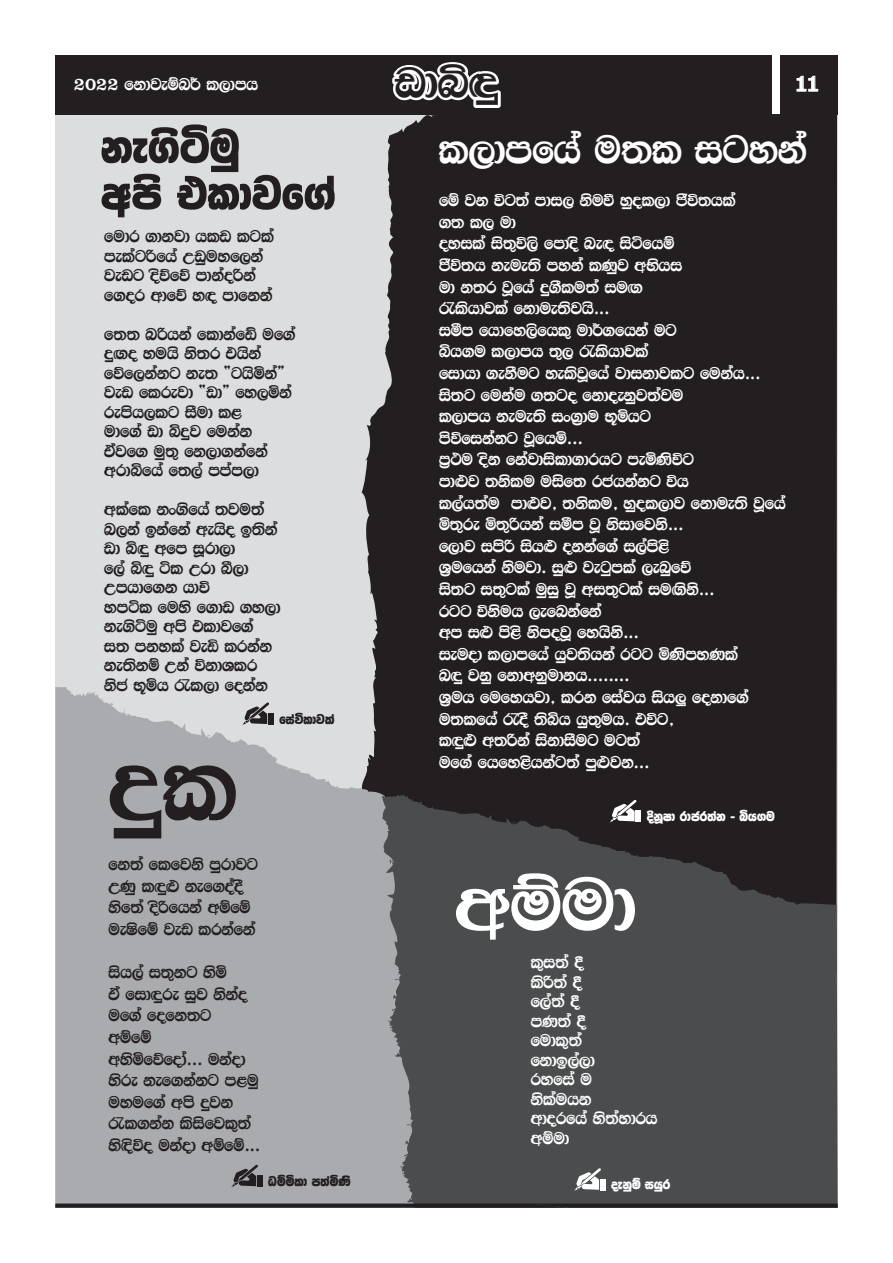
<style>
.page{position:relative;width:893px;height:1263px;background:#fff}
.page>*{position:absolute;margin:0;border:0;box-sizing:border-box;transform-origin:0 0}
.t1{font:105.3px "FM Emaneex";color:#231f20}
.t2{font:80.4px "FM Emaneex";color:#fff;scale:1.05 1}
.t3{font:51.6px "FM Basurux";color:#231f20}
.t4{font:45.75px "FM Emaneex";color:#231f20;scale:1.06 1}
.t5{font:42px "FM Emaneex";color:#fff}
.t6{font:24px "FM Emaneex";color:#fff}
.t7{font:18px/21.6px "FM Emaneex";color:#fff}
.t8{font:18px/19.5px "FM Emaneex";color:#231f20}
.t9{font:15px "FM Basurux";color:#fff}
.t10{font:15px "FM Basurux";color:#231f20}
</style>
<div class="page">
<div style="left:55px;top:114px;width:783px;height:1087px;background:#dcdddf"></div>
<div style="left:361px;top:114px;width:476px;height:680px;background:#231f20"></div>
<svg style="left:55px;top:687px;width:500px;height:516px;fill:#aaabaf"></svg>
<svg style="left:379px;top:794px;width:459px;height:409px;fill:#4b4c4d"></svg>
<div style="left:268px;top:713px;width:5px;height:12px;background:#231f20"></div>
<svg style="left:242px;top:702px;width:27px;height:23px"></svg>
<div style="left:600px;top:1179px;width:5px;height:11px;background:#fff"></div>
<svg style="left:574px;top:1168px;width:27px;height:23px"></svg>
<div style="left:636px;top:810px;width:5px;height:12px;background:#fff"></div>
<svg style="left:610px;top:800px;width:26px;height:22px"></svg>
<div style="left:257px;top:1175px;width:5px;height:12px;background:#231f20"></div>
<svg style="left:231px;top:1164px;width:27px;height:23px"></svg>
<div style="left:780px;top:55px;width:58px;height:60px;background:#231f20"></div>
<div style="left:55px;top:55px;width:717px;height:60px;background:#231f20"></div>
<svg style="left:797px;top:76px;width:21px;height:15px"></svg>
<svg style="left:392px;top:62px;width:109px;height:46px"></svg>
<svg style="left:55px;top:1203px;width:783px;height:5px"></svg>
<p class="t7" style="left:74px;top:73px;width:186px">2022 fkdjeïn¾ l,dmh</p>
<h3 class="t4" style="left:395px;top:58px;width:99px">vdì÷</h3>
<h3 class="t6" style="left:796px;top:70px;width:25px">11</h3>
<h3 class="t3" style="left:101px;top:118px;width:169px">ke.sáuq</h3>
<h3 class="t5" style="left:439px;top:127px;width:369px">l,dmfha u;l igyka</h3>
<h3 class="t3" style="left:101px;top:165px;width:236px">wmstldjf.a</h3>
<p class="t7" style="left:439px;top:189px;width:348px">fï jk úg;a mdi, ksuù yqol,d cSú;hla<br>.; l, ud<br>oyila is;=ú,sfmdosne`o isáfhï<br>cSú;h keue;smyka lKqj wNshi<br>ud k;r jQfha ÿ.Slu;a iu`.<br>/lshdjla fkdue;sjhs'''<br>ióm fhdfy,sfhl= ud¾.fhka ug<br>ìh.u l,dmh ;=, /lshdjla<br>fidhd .ekSug yelsjQfha jdikdjlg fukah''' is;g fukau .;go fkdoekqj;aju<br>l,dmh keue;six.%du N+ñhg<br>msúfikakg jQfhñ'''<br>m%:u osk fkajdisld.drhg meñKsúg<br>md¿j ;kslu uisf; rchkakg úh<br>l,ah;au md¿j" ;kslu" yqol,dj fkdue;sjQfha ñ;=re ñ;=ßhka ióm jQksidfjks'''<br>f,dj imsß ish¿ okkaf.a i,ams&lt;s<br>Y%ufhka ksujd' iq¿ jegqmla ,enqfõ<br>is;g i;=gla uqiqjQwi;=gla iu`.sks'''<br>rgg úksuh ,efnkafka<br>wm i¿ ms&lt;sksmojQfyhsks'''<br>ieuod l,dmfha hqj;shka rgg ñKsmyKla<br>n`ÿ jkqfkdwkqudkh''''''''<br>Y%uh fufyhjd" lrk fiajh ish¨ fokdf.a u;lfha /oS;sìh hq;=uh' túg"<br>l`ÿ¿ w;ßka iskdiSug ug;a<br>uf.a fhfy&lt;shkag;a mq¿jk'''</p>
<p class="t8" style="left:104px;top:227px;width:171px">fudr .dkjd hlv lgla melagßfha Wvquyf,ka jevg osõfõ mdkaoßka f.or wdfõ y`o mdfkka</p>
<p class="t8" style="left:104px;top:324px;width:193px">f;; nßhka fldkafâ uf.a ÿ`.o yuhsks;r thska fõf,kakg ke; —ghsñka˜ jev flrejd —vd˜ fy,ñka remsh,lg iSud l&lt;<br>udf.a vd ìÿj fukak tajf. uq;= fk,d.kafka wrdìfha f;,a mmam,d</p>
<p class="t8" style="left:104px;top:499px;width:178px">wlafl kx.sfha ;ju;a n,ka bkafka wehso b;ska vd ì`ÿ wfm iQrd,d<br>f,a ì`ÿ ál Wrd î,d<br>Wmhdf.k hdú<br>ymál fuysf.dv .y,d ke.sáuqwmstldjf.a i; mkyla jeä lrkak ke;skï Wka úkdYlr ksc N+ñh /l,d fokak</p>
<p class="t10" style="left:279px;top:711px;width:57px">fiaúldjla</p>
<h1 class="t1" style="left:109px;top:730px;width:130px">ÿl</h1>
<p class="t9" style="left:647px;top:808px;width:130px">ÈkQId rdcr;ak - ìh.u</p>
<p class="t8" style="left:109px;top:853px;width:151px;line-height:21.6px">fk;a flfjksmqrdjg<br>WKql`ÿ¿ kef.oaoS ysf;a osßfhka wïfï ueIsfï jev lrkafka</p>
<p class="t8" style="left:109px;top:961px;width:162px;line-height:21.6px">ish,a i;=kg ysñ<br>ta fid`ÿre iqj kskao uf.a fofk;g<br>wïfï<br>wysñfõfoda''' ukaod ysre kef.kakg m&lt;uq uyuf.a wmsÿjk /l.kak lsisfjl=;a ys`osúo ukaod wïfï'''</p>
<p class="t10" style="left:268px;top:1173px;width:92px">Oïñld m;añKs</p>
<h2 class="t2" style="left:455px;top:862px;width:174px">wïud</h2>
<p class="t7" style="left:531px;top:952px;width:128px;line-height:19.5px">l=i;a §<br>lsß;a §<br>f,a;a §<br>mK;a §<br>fudl=;a<br>fkdb,a,d<br>ryfia u<br>kslauhk<br>wdorfha ys;aydrh wïud</p>
<p class="t9" style="left:611px;top:1176px;width:62px">oekqï ihqr</p>
</div>
